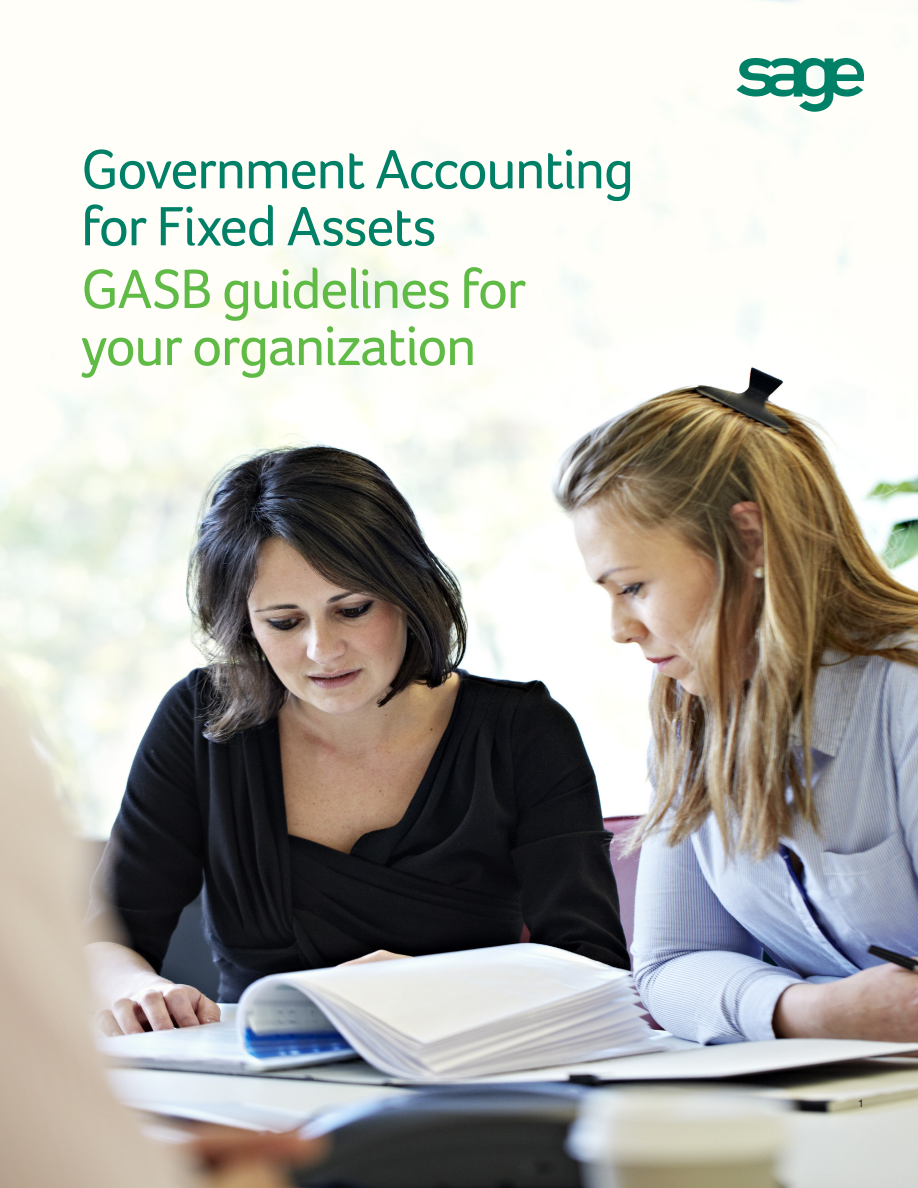
<style>
.page{position:relative;width:918px;height:1188px;background:#fff}
.page>*{position:absolute;margin:0;border:0;box-sizing:border-box;transform-origin:0 0}
.Product_Name_Large{font:57px/57px "Foco";letter-spacing:-.03em;color:#008066}
.Document_Title_Large{font:57px/57px "Foco";letter-spacing:-.03em;color:#60bb46}
.t1{font:10.5px "Helvetica Neue";color:#231f20}
</style>
<div class="page">
<img style="left:0;top:0;width:918px;height:1188px">
<svg style="left:736px;top:58px;width:128px;height:54px"></svg>
<p class="Product_Name_Large" style="left:81px;top:140px;width:555px">Government Accounting for Fixed Assets</p>
<p class="Document_Title_Large" style="left:81px;top:260px;width:447px">GASB guidelines for your organization</p>
<p class="t1" style="left:858px;top:1097px;width:7px">1</p>
</div>
